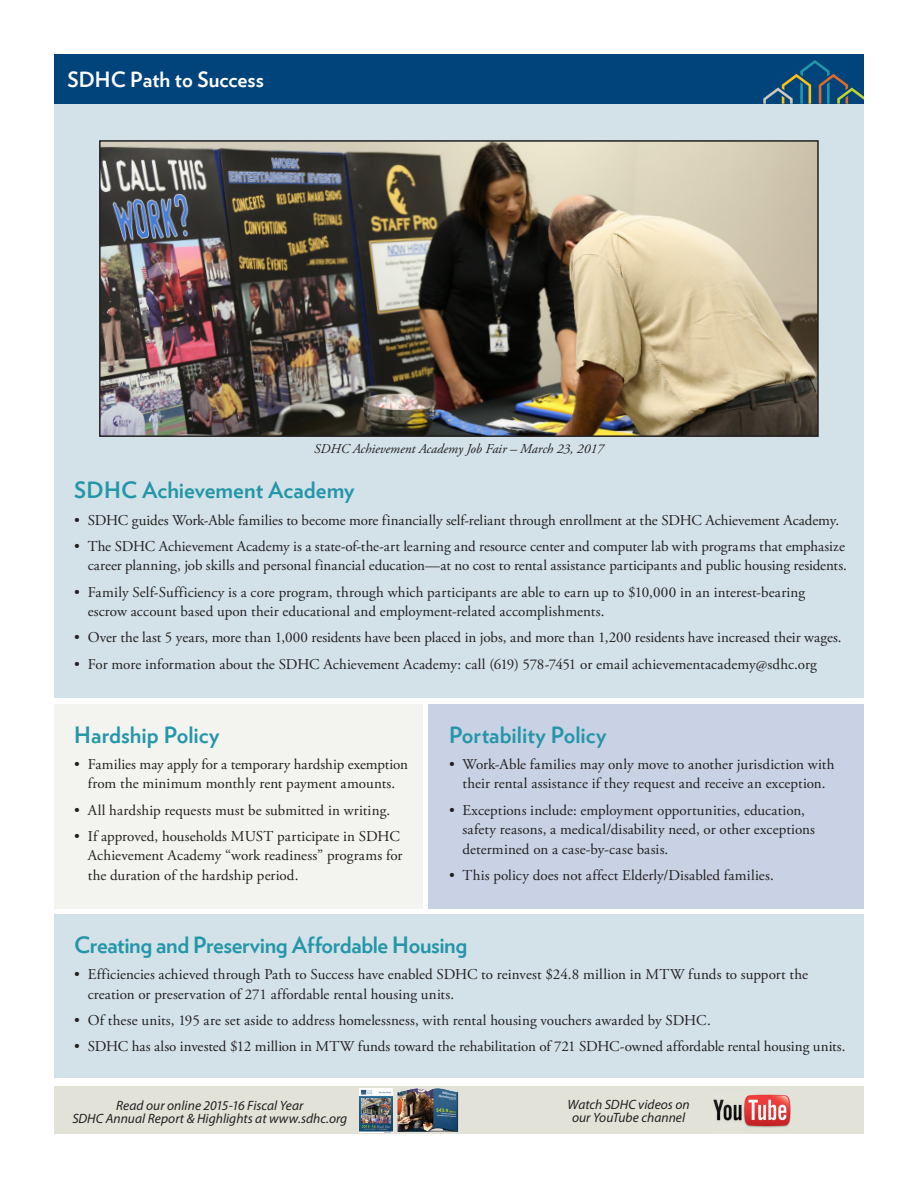
<style>
.page{position:relative;width:918px;height:1188px;background:#fff}
.page>*{position:absolute;margin:0;border:0;box-sizing:border-box;transform-origin:0 0}
.Subhead{font:700 22.5px "Verlag";letter-spacing:-.005em;color:#2496a8}
.t1{font:700 21px "Verlag";color:#fff}
.t2{font:15px/19.5px "Adobe Garamond Pro";color:#231f20}
.Body_Copy{font:italic 13.5px/13.5px "Myriad Pro";letter-spacing:.005em;color:#231f20;text-align:center}
.Body_Copy-2{font:italic 13.5px "Adobe Garamond Pro";color:#231f20}
</style>
<div class="page">
<div style="left:54px;top:54px;width:810px;height:50px;background:#00447b"></div>
<svg style="left:763px;top:60px;width:101px;height:44px"></svg>
<div style="left:54px;top:1086px;width:810px;height:48px;background:#e3e2d9"></div>
<img style="left:713px;top:1094px;width:78px;height:34px">
<img style="left:359px;top:1089px;width:34px;height:43px">
<img style="left:397px;top:1088px;width:62px;height:44px">
<div style="left:429px;top:704px;width:435px;height:204px;background:#c9d2e4"></div>
<div style="left:54px;top:915px;width:810px;height:163px;background:#d2e2e8"></div>
<div style="left:54px;top:704px;width:368px;height:204px;background:#f3f3ef"></div>
<div style="left:54px;top:104px;width:810px;height:594px;background:#d2e2e8"></div>
<img style="left:99px;top:140px;width:720px;height:297px">
<h2 class="t1" style="left:68px;top:63px;width:198px">SDHC Path to Success</h2>
<p class="Body_Copy-2" style="left:314px;top:441px;width:291px">SDHC Achievement Academy Job Fair – March 23, 2017</p>
<p class="Subhead" style="left:74px;top:473px;width:282px">SDHC Achievement Academy</p>
<p class="t2" style="left:74px;top:511px;width:766px">• SDHC guides Work-Able families to become more financially self-reliant through enrollment at the SDHC Achievement Academy.</p>
<p class="t2" style="left:74px;top:537px;width:774px;text-align:right">• The SDHC Achievement Academy is a state-of-the-art learning and resource center and computer lab with programs that emphasize career planning, job skills and personal financial education—at no cost to rental assistance participants and public housing residents.</p>
<p class="t2" style="left:88px;top:583px;width:719px;text-indent:-14px">• Family Self-Sufficiency is a core program, through which participants are able to earn up to $10,000 in an interest-bearing escrow account based upon their educational and employment-related accomplishments.</p>
<p class="t2" style="left:74px;top:629px;width:769px">• Over the last 5 years, more than 1,000 residents have been placed in jobs, and more than 1,200 residents have increased their wages.</p>
<p class="t2" style="left:74px;top:655px;width:744px">• For more information about the SDHC Achievement Academy: call (619) 578-7451 or email achievementacademy@sdhc.org</p>
<p class="Subhead" style="left:74px;top:717px;width:147px">Hardship Policy</p>
<p class="t2" style="left:74px;top:755px;width:335px;text-align:center">• Families may apply for a temporary hardship exemption from the minimum monthly rent payment amounts.</p>
<p class="t2" style="left:74px;top:801px;width:317px">• All hardship requests must be submitted in writing.</p>
<p class="t2" style="left:88px;top:827px;width:316px;text-indent:-14px">• If approved, households MUST participate in SDHC<br>Achievement Academy “work readiness” programs for the duration of the hardship period.</p>
<p class="Subhead" style="left:449px;top:717px;width:159px">Portability Policy</p>
<p class="t2" style="left:449px;top:755px;width:387px;text-align:center">• Work-Able families may only move to another jurisdiction with their rental assistance if they request and receive an exception.</p>
<p class="t2" style="left:463px;top:801px;width:354px;text-indent:-14px">• Exceptions include: employment opportunities, education, safety reasons, a medical/disability need, or other exceptions determined on a case-by-case basis.</p>
<p class="t2" style="left:449px;top:866px;width:326px">• This policy does not affect Elderly/Disabled families.</p>
<p class="Subhead" style="left:74px;top:927px;width:395px">Creating and Preserving Affordable Housing</p>
<p class="t2" style="left:88px;top:965px;width:722px;text-indent:-14px">• Efficiencies achieved through Path to Success have enabled SDHC to reinvest $24.8 million in MTW funds to support the creation or preservation of 271 affordable rental housing units.</p>
<p class="t2" style="left:74px;top:1011px;width:638px">• Of these units, 195 are set aside to address homelessness, with rental housing vouchers awarded by SDHC.</p>
<p class="t2" style="left:74px;top:1037px;width:773px">• SDHC has also invested $12 million in MTW funds toward the rehabilitation of 721 SDHC-owned affordable rental housing units.</p>
<p class="Body_Copy" style="left:72px;top:1098px;width:277px">Read our online 2015-16 Fiscal Year<br>SDHC Annual Report &amp; Highlights at www.sdhc.org</p>
<p class="Body_Copy" style="left:568px;top:1097px;width:124px">Watch SDHC videos on</p>
<p class="Body_Copy" style="left:572px;top:1111px;width:115px">our YouTube channel</p>
</div>
